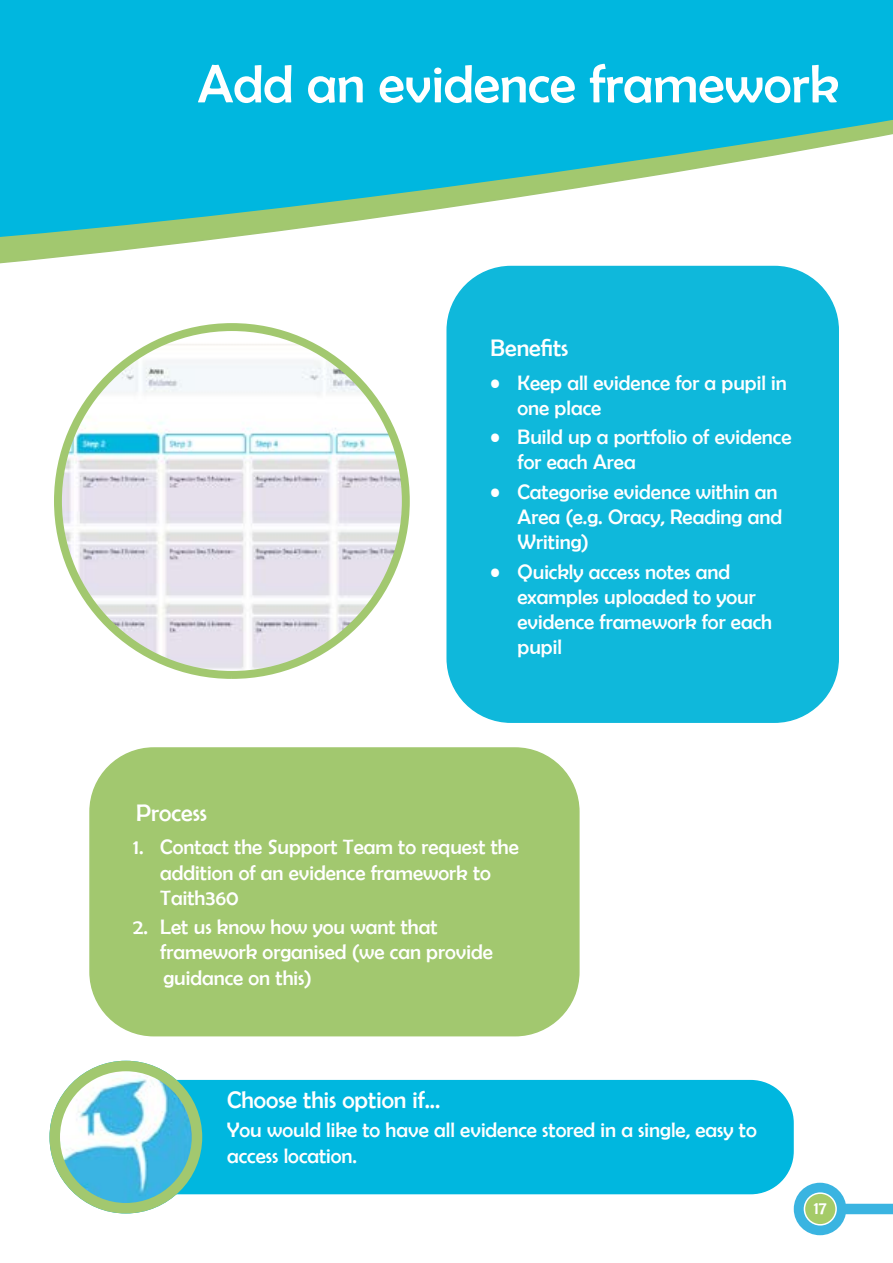
<style>
.page{position:relative;width:893px;height:1263px;background:#fff}
.page>*{position:absolute;margin:0;border:0;box-sizing:border-box;transform-origin:0 0}
.t1{font:54px "Berlin Sans FB";color:#fff}
.t2{font:24px "Berlin Sans FB";color:#fff}
.t3{font:21px/25.2px "Berlin Sans FB";color:#fff}
.t4{font:18px "Berlin Sans FB";color:#fff}
</style>
<div class="page">
<div style="left:841px;top:1204px;width:52px;height:10px;background:#3ab4e1"></div>
<div style="left:794px;top:1183px;width:52px;height:52px;border:10px solid #3ab4e1;border-radius:50%"></div>
<div style="left:804px;top:1193px;width:32px;height:32px;background:#a5cb68;border-radius:50%"></div>
<div style="left:804px;top:1192px;width:33px;height:33px;border:2px solid #fff;border-radius:50%"></div>
<svg style="left:0;top:0;width:893px;height:432px;fill:#00b7df"></svg>
<div style="left:134px;top:1081px;width:659px;height:112px;background:#00b7df;border-radius:42px"></div>
<div style="left:133px;top:1080px;width:661px;height:114px;border:2px solid #00b7df;border-radius:42px"></div>
<img style="left:55px;top:1066px;width:142px;height:142px;border-radius:71px">
<div style="left:49px;top:1061px;width:153px;height:152px;border:10px solid #a2c86f;border-radius:50%"></div>
<div style="left:90px;top:748px;width:489px;height:288px;background:#a2c86f;border-radius:64px"></div>
<div style="left:89px;top:747px;width:491px;height:289px;border:2px solid #a2c86f;border-radius:64px"></div>
<div style="left:447px;top:266px;width:391px;height:456px;background:#0fb8db;border-radius:64px"></div>
<div style="left:446px;top:266px;width:393px;height:457px;border:2px solid #0fb8db;border-radius:64px"></div>
<img style="left:58px;top:327px;width:348px;height:348px;border-radius:174px">
<div style="left:54px;top:323px;width:356px;height:356px;border:8px solid #a2c86f;border-radius:50%"></div>
<h1 class="t1" style="left:198px;top:54px;width:643px">Add an evidence framework</h1>
<p class="t2" style="left:490px;top:334px;width:79px">Benefits</p>
<p class="t3" style="left:517px;top:370px;width:271px;text-indent:-27px">• Keep all evidence for a pupil in one place</p>
<p class="t3" style="left:517px;top:424px;width:275px;text-indent:-27px">• Build up a portfolio of evidence for each Area</p>
<p class="t3" style="left:517px;top:479px;width:266px;text-indent:-27px">• Categorise evidence within an<br>Area (e.g. Oracy, Reading and<br>Writing)</p>
<p class="t3" style="left:517px;top:559px;width:256px;text-indent:-27px">• Quickly access notes and examples uploaded to your evidence framework for each pupil</p>
<p class="t2" style="left:136px;top:799px;width:72px">Process</p>
<p class="t3" style="left:160px;top:834px;width:360px;text-indent:-27px">1. Contact the Support Team to request the addition of an evidence framework to<br>Taith360</p>
<p class="t3" style="left:160px;top:914px;width:334px;text-indent:-27px">2. Let us know how you want that framework organised (we can provide guidance on this)</p>
<p class="t2" style="left:227px;top:1086px;width:215px">Choose this option if...</p>
<p class="t3" style="left:227px;top:1117px;width:531px">You would like to have all evidence stored in a single, easy to access location.</p>
<p class="t4" style="left:814px;top:1198px;width:14px">17</p>
</div>
